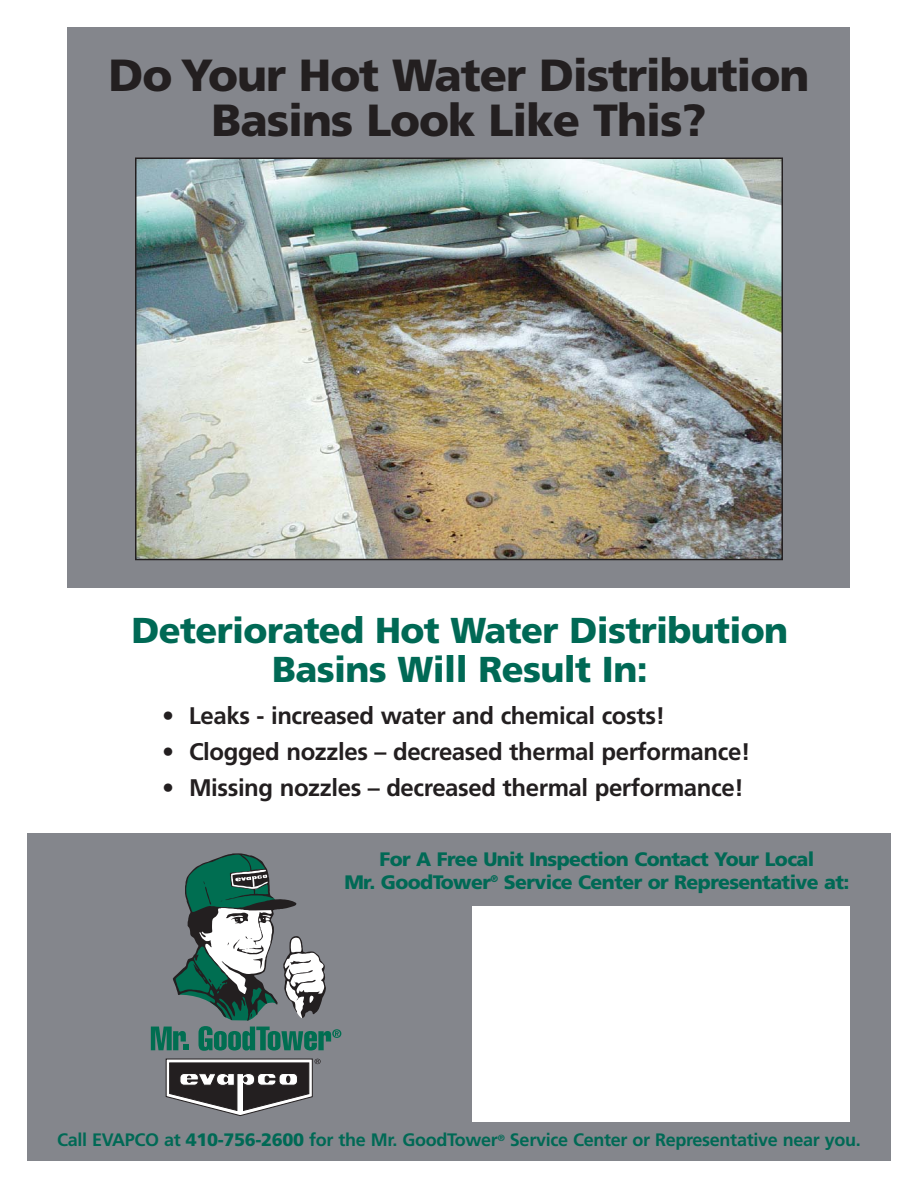
<style>
.page{position:relative;width:918px;height:1188px;background:#fff}
.page>*{position:absolute;margin:0;border:0;box-sizing:border-box;transform-origin:0 0}
.t1{font:900 45px/45px "Frutiger";letter-spacing:-.025em;color:#231f20;text-align:center}
.t2{font:900 36px/39px "Frutiger";letter-spacing:-.02em;color:#006955;text-align:center}
.t3{font:700 24px "Frutiger";letter-spacing:-.015em;color:#231f20}
.t4{font:900 19.5px/23.4px "Frutiger";letter-spacing:-.03em;color:#006955;text-align:center}
.t5{font:700 18px "Frutiger";letter-spacing:-.015em;color:#006955}
.s1{font-weight:900}
</style>
<div class="page">
<div style="left:68px;top:27px;width:782px;height:560px;background:#84868c"></div>
<div style="left:27px;top:833px;width:864px;height:328px;background:#84868c"></div>
<img style="left:138px;top:161px;width:642px;height:396px">
<div style="left:135px;top:158px;width:648px;height:402px;border:2px solid #231f20"></div>
<div style="left:472px;top:906px;width:378px;height:216px;background:#fff"></div>
<svg style="left:165px;top:1058px;width:156px;height:58px"></svg>
<svg style="left:151px;top:853px;width:190px;height:198px"></svg>
<h1 class="t1" style="left:108px;top:56px;width:703px">Do Your Hot Water Distribution<br>Basins Look Like This?</h1>
<h2 class="t2" style="left:132px;top:614px;width:658px">Deteriorated Hot Water Distribution<br>Basins Will Result In:</h2>
<p class="t3" style="left:162px;top:706px;width:505px">• Leaks - increased water and chemical costs!</p>
<p class="t3" style="left:162px;top:742px;width:590px">• Clogged nozzles – decreased thermal performance!</p>
<p class="t3" style="left:162px;top:778px;width:583px">• Missing nozzles – decreased thermal performance!</p>
<p class="t4" style="left:344px;top:849px;width:507px">For A Free Unit Inspection Contact Your Local<br>Mr. GoodTower<sup>®</sup> Service Center or Representative at:</p>
<p class="t5" style="left:57px;top:1133px;width:805px">Call EVAPCO at <span class="s1">410-756-2600</span> for the Mr. GoodTower<sup>®</sup> Service Center or Representative near you.</p>
</div>
